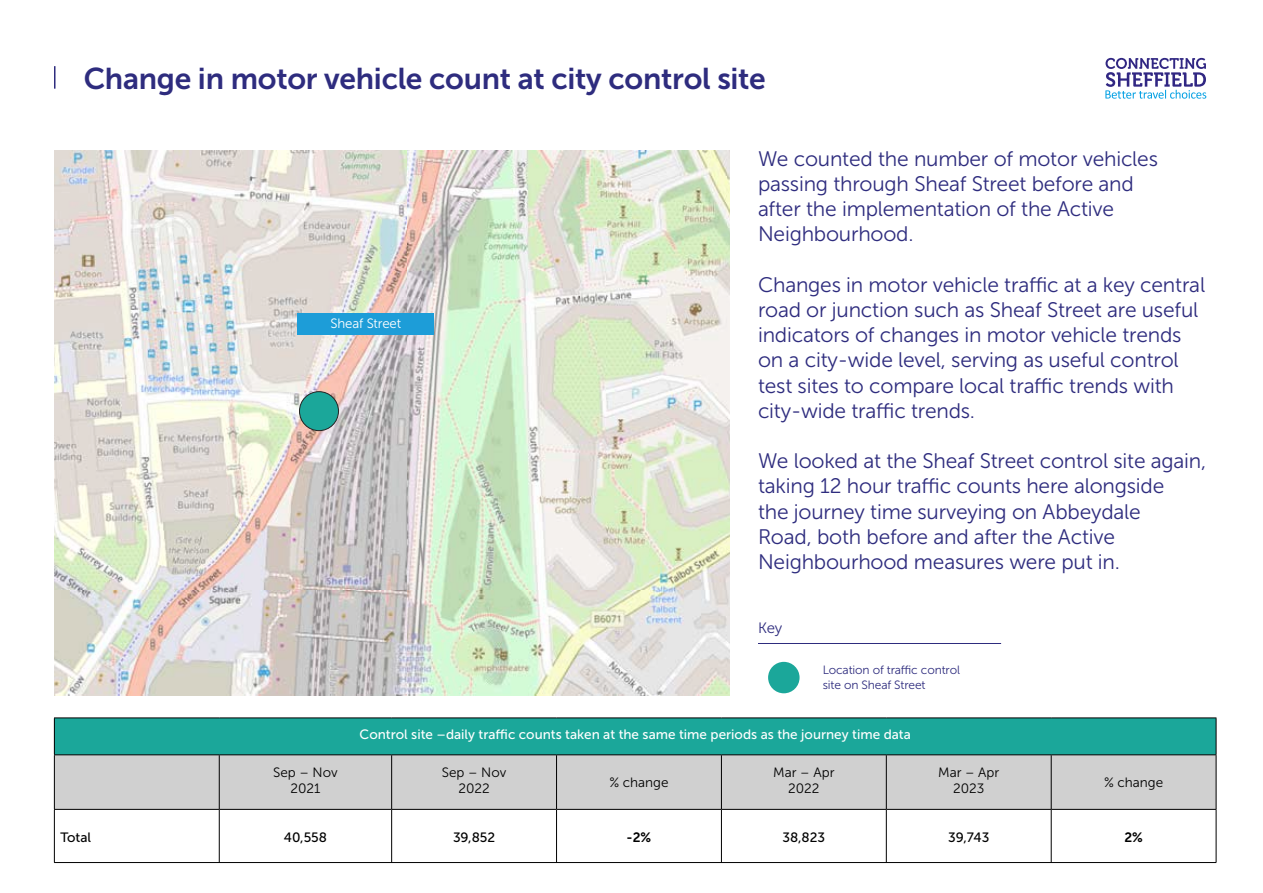
<style>
.page{position:relative;width:1263px;height:893px;background:#fff}
.page>*{position:absolute;margin:0;border:0;box-sizing:border-box;transform-origin:0 0}
.t1{font:30px "Museo Sans 700";letter-spacing:-.01em;color:#2e2c7e}
.t2{font:21px/25.2px "Museo Sans 300";letter-spacing:-.01em;color:#2e2c7e}
.t3{font:15px "Museo Sans 300";color:#2e2c7e}
.t4{font:13.5px "Museo Sans 500";color:#fff}
.t5{font:13.5px/16.2px "Museo Sans 300";color:#000;text-align:center}
.t6{font:13.5px "Museo Sans 500";color:#000}
.t7{font:13.5px "Museo Sans 300";letter-spacing:-.01em;color:#fff}
.t8{font:13.5px "Museo Sans 700";color:#000}
.t9{font:12px/15px "Museo Sans 300";letter-spacing:-.01em;color:#2e2c7e}
</style>
<div class="page">
<hr style="left:54px;top:66px;width:2px;height:23px;background:#2e2c7e">
<svg style="left:1105px;top:57px;width:101px;height:42px"></svg>
<img style="left:54px;top:150px;width:675px;height:546px">
<div style="left:299px;top:392px;width:39px;height:39px;background:#1ba79a;border-radius:50%"></div>
<div style="left:299px;top:392px;width:39px;height:39px;border:1px solid #232323;border-radius:50%"></div>
<div style="left:54px;top:718px;width:1162px;height:37px;background:#1ba79a"></div>
<div style="left:55px;top:755px;width:1161px;height:54px;background:#d0d0d0"></div>
<hr style="left:54px;top:717px;width:165px;height:1px;background:#000">
<hr style="left:219px;top:717px;width:173px;height:1px;background:#000">
<hr style="left:392px;top:717px;width:164px;height:1px;background:#000">
<hr style="left:556px;top:717px;width:165px;height:1px;background:#000">
<hr style="left:721px;top:717px;width:165px;height:1px;background:#000">
<hr style="left:886px;top:717px;width:165px;height:1px;background:#000">
<hr style="left:1051px;top:717px;width:165px;height:1px;background:#000">
<hr style="left:1216px;top:718px;width:1px;height:36px;background:#000">
<hr style="left:54px;top:754px;width:165px;height:1px;background:#000">
<hr style="left:219px;top:754px;width:173px;height:1px;background:#000">
<hr style="left:219px;top:755px;width:1px;height:54px;background:#000">
<hr style="left:392px;top:754px;width:164px;height:1px;background:#000">
<hr style="left:391px;top:755px;width:1px;height:54px;background:#000">
<hr style="left:556px;top:754px;width:165px;height:1px;background:#000">
<hr style="left:556px;top:755px;width:1px;height:54px;background:#000">
<hr style="left:721px;top:754px;width:165px;height:1px;background:#000">
<hr style="left:721px;top:755px;width:1px;height:54px;background:#000">
<hr style="left:886px;top:754px;width:165px;height:1px;background:#000">
<hr style="left:886px;top:755px;width:1px;height:54px;background:#000">
<hr style="left:1051px;top:754px;width:165px;height:1px;background:#000">
<hr style="left:1051px;top:755px;width:1px;height:54px;background:#000">
<hr style="left:1216px;top:755px;width:1px;height:54px;background:#000">
<hr style="left:54px;top:809px;width:165px;height:1px;background:#000">
<hr style="left:219px;top:809px;width:173px;height:1px;background:#000">
<hr style="left:392px;top:809px;width:164px;height:1px;background:#000">
<hr style="left:556px;top:809px;width:165px;height:1px;background:#000">
<hr style="left:721px;top:809px;width:165px;height:1px;background:#000">
<hr style="left:886px;top:809px;width:165px;height:1px;background:#000">
<hr style="left:1051px;top:809px;width:165px;height:1px;background:#000">
<hr style="left:219px;top:810px;width:1px;height:52px;background:#000">
<hr style="left:391px;top:810px;width:1px;height:52px;background:#000">
<hr style="left:556px;top:810px;width:1px;height:52px;background:#000">
<hr style="left:721px;top:810px;width:1px;height:52px;background:#000">
<hr style="left:886px;top:810px;width:1px;height:52px;background:#000">
<hr style="left:1051px;top:810px;width:1px;height:52px;background:#000">
<hr style="left:1216px;top:810px;width:1px;height:52px;background:#000">
<hr style="left:54px;top:810px;width:1px;height:52px;background:#000">
<hr style="left:54px;top:718px;width:1px;height:36px;background:#000">
<hr style="left:54px;top:755px;width:1px;height:54px;background:#000">
<div style="left:298px;top:313px;width:136px;height:21px;background:#1d9dd8"></div>
<hr style="left:758px;top:643px;width:243px;height:1px;background:#2e2c7e">
<div style="left:768px;top:662px;width:31px;height:31px;background:#1ba79a;border-radius:50%"></div>
<hr style="left:54px;top:862px;width:1162px;height:1px;background:#000">
<h1 class="t1" style="left:84px;top:62px;width:684px">Change in motor vehicle count at city control site</h1>
<p class="t7" style="left:331px;top:316px;width:72px">Sheaf Street</p>
<p class="t2" style="left:758px;top:146px;width:401px">We counted the number of motor vehicles passing through Sheaf Street before and after the implementation of the Active Neighbourhood.</p>
<p class="t2" style="left:758px;top:272px;width:449px">Changes in motor vehicle traffic at a key central road or junction such as Sheaf Street are useful indicators of changes in motor vehicle trends on a city-wide level, serving as useful control test sites to compare local traffic trends with city-wide traffic trends.</p>
<p class="t2" style="left:758px;top:449px;width:450px">We looked at the Sheaf Street control site again, taking 12 hour traffic counts here alongside<br>the journey time surveying on Abbeydale<br>Road, both before and after the Active Neighbourhood measures were put in.</p>
<p class="t3" style="left:758px;top:619px;width:26px">Key</p>
<p class="t9" style="left:823px;top:662px;width:139px">Location of traffic control site on Sheaf Street</p>
<p class="t4" style="left:360px;top:726px;width:553px">Control site –daily traffic counts taken at the same time periods as the journey time data</p>
<p class="t5" style="left:273px;top:764px;width:66px">Sep – Nov<br>2021</p>
<p class="t5" style="left:442px;top:764px;width:66px">Sep – Nov<br>2022</p>
<p class="t5" style="left:609px;top:774px;width:61px">% change</p>
<p class="t5" style="left:773px;top:764px;width:63px">Mar – Apr<br>2022</p>
<p class="t5" style="left:938px;top:764px;width:63px">Mar – Apr<br>2023</p>
<p class="t5" style="left:1104px;top:774px;width:61px">% change</p>
<p class="t6" style="left:60px;top:830px;width:32px">Total</p>
<p class="t6" style="left:284px;top:830px;width:45px">40,558</p>
<p class="t6" style="left:453px;top:830px;width:44px">39,852</p>
<p class="t8" style="left:627px;top:829px;width:26px">-2%</p>
<p class="t6" style="left:782px;top:830px;width:44px">38,823</p>
<p class="t6" style="left:948px;top:830px;width:43px">39,743</p>
<p class="t8" style="left:1124px;top:829px;width:20px">2%</p>
</div>
